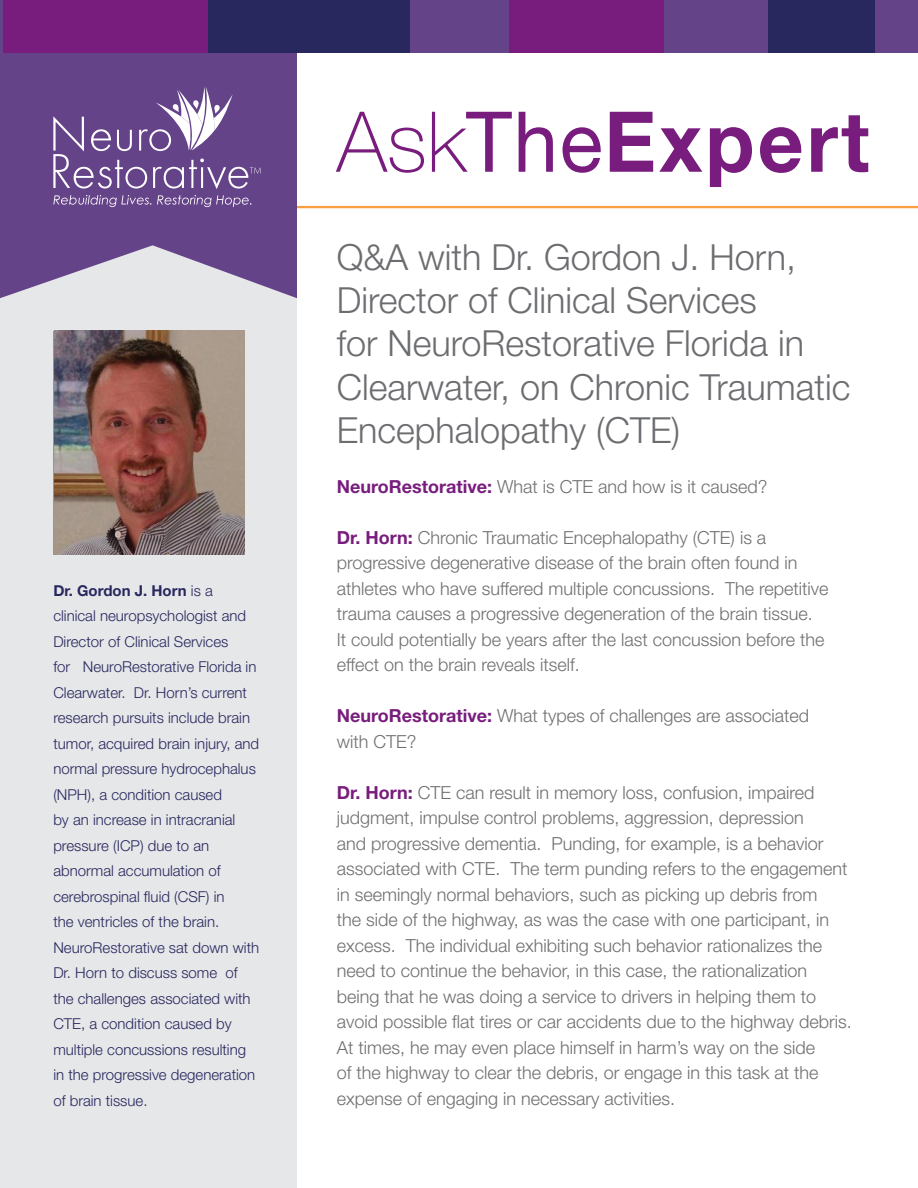
<style>
.page{position:relative;width:918px;height:1188px;background:#fff}
.page>*{position:absolute;margin:0;border:0;box-sizing:border-box;transform-origin:0 0}
.Web_Links{font:700 84px "Helvetica Neue LT Std";letter-spacing:.04em;color:#781d7d;scale:.95 1}
.Email_Basic_Text{font:300 36px/43.2px "Helvetica Neue LT Std";color:#6c6d70}
.Call_Out_Text{font:300 18px/25.5px "Helvetica Neue LT Std";color:#716f6f}
.Call_Out_Text-2{font:300 15px/25.5px "Helvetica Neue LT Std";color:#28275e}
.s1{font-weight:700}
.s2{font-weight:100}
.s3{font-weight:400}
.s4{font-weight:700;color:#781d7d}
</style>
<div class="page">
<hr style="left:0;top:206px;width:918px;height:2px;background:#f8a041">
<div style="left:0;top:215px;width:297px;height:973px;background:#e6e7e9"></div>
<img style="left:55px;top:331px;width:190px;height:224px">
<svg style="left:0;top:0;width:297px;height:298px;fill:#654389"></svg>
<svg style="left:53px;top:195px;width:98px;height:12px"></svg>
<svg style="left:157px;top:195px;width:95px;height:12px"></svg>
<svg style="left:53px;top:86px;width:208px;height:103px"></svg>
<div style="left:655px;top:0;width:263px;height:53px;background:#654389"></div>
<div style="left:768px;top:0;width:107px;height:53px;background:#28275e"></div>
<div style="left:408px;top:0;width:142px;height:53px;background:#654389"></div>
<div style="left:3px;top:0;width:236px;height:53px;background:#781d7d"></div>
<div style="left:509px;top:0;width:154px;height:53px;background:#781d7d"></div>
<div style="left:208px;top:0;width:201px;height:53px;background:#28275e"></div>
<p class="Call_Out_Text-2" style="left:53px;top:577px;width:207px"><span class="s1">Dr. Gordon J. Horn</span> is a<br>clinical neuropsychologist and<br>Director of Clinical Services<br>for NeuroRestorative Florida in<br>Clearwater. Dr. Horn’s current research pursuits include brain tumor, acquired brain injury, and normal pressure hydrocephalus (NPH), a condition caused<br>by an increase in intracranial pressure (ICP) due to an abnormal accumulation of cerebrospinal fluid (CSF) in<br>the ventricles of the brain.<br>NeuroRestorative sat down with<br>Dr. Horn to discuss some of the challenges associated with<br>CTE, a condition caused by multiple concussions resulting in the progressive degeneration of brain tissue.</p>
<p class="Web_Links" style="left:337px;top:90px;width:562px"><span class="s2">Ask</span><span class="s3">The</span>Expert</p>
<p class="Email_Basic_Text" style="left:337px;top:235px;width:515px">Q&amp;A with Dr. Gordon J. Horn,<br>Director of Clinical Services<br>for NeuroRestorative Florida in<br>Clearwater, on Chronic Traumatic<br>Encephalopathy (CTE)</p>
<p class="Call_Out_Text" style="left:337px;top:473px;width:432px"><span class="s4">NeuroRestorative:</span> What is CTE and how is it caused?</p>
<p class="Call_Out_Text" style="left:337px;top:524px;width:493px"><span class="s4">Dr. Horn:</span> Chronic Traumatic Encephalopathy (CTE) is a progressive degenerative disease of the brain often found in athletes who have suffered multiple concussions. The repetitive trauma causes a progressive degeneration of the brain tissue.<br>It could potentially be years after the last concussion before the effect on the brain reveals itself.</p>
<p class="Call_Out_Text" style="left:337px;top:703px;width:474px"><span class="s4">NeuroRestorative:</span> What types of challenges are associated with CTE?</p>
<p class="Call_Out_Text" style="left:337px;top:779px;width:516px"><span class="s4">Dr. Horn:</span> CTE can result in memory loss, confusion, impaired judgment, impulse control problems, aggression, depression<br>and progressive dementia. Punding, for example, is a behavior associated with CTE. The term punding refers to the engagement in seemingly normal behaviors, such as picking up debris from<br>the side of the highway, as was the case with one participant, in excess. The individual exhibiting such behavior rationalizes the need to continue the behavior, in this case, the rationalization being that he was doing a service to drivers in helping them to avoid possible flat tires or car accidents due to the highway debris.<br>At times, he may even place himself in harm’s way on the side<br>of the highway to clear the debris, or engage in this task at the expense of engaging in necessary activities.</p>
</div>
